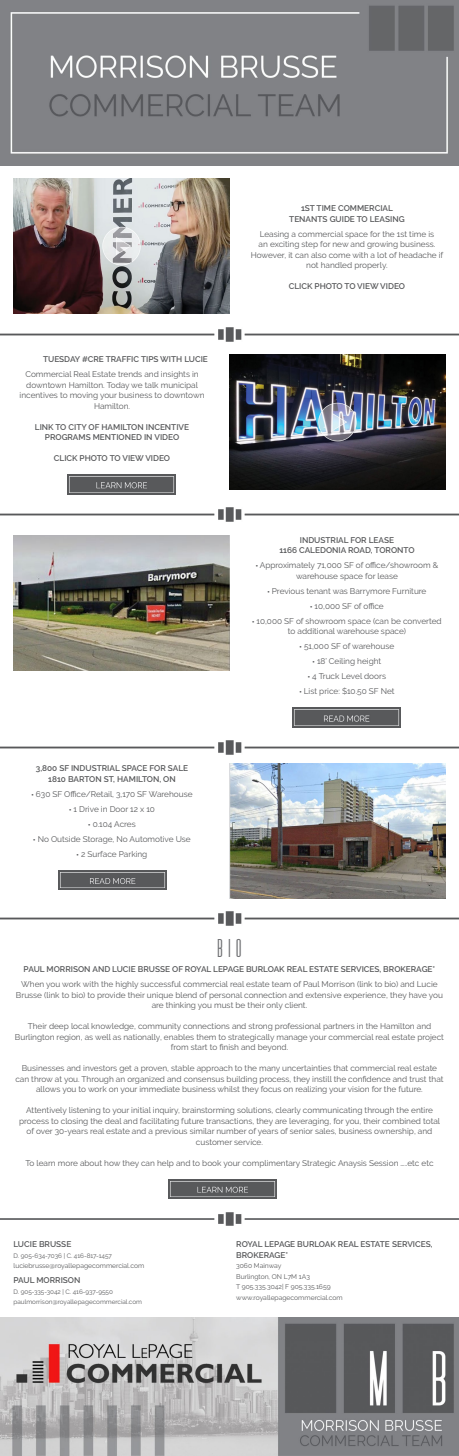
<style>
.page{position:relative;width:459px;height:1456px;background:#fff}
.page>*{position:absolute;margin:0;border:0;box-sizing:border-box;transform-origin:0 0}
.t1{font:22.5px "De Valencia";color:#6d6e71}
.t2{font:8.25px/10.5px "Raleway";color:#58595b;text-align:center}
.t3{font:600 8.25px/10.5px "Raleway";color:#58595b;text-align:center}
.t4{font:6.75px/10.5px "Raleway";color:#58595b}
.t5{font:6.38px/10.5px "Raleway";color:#58595b}
.s1{font-family:"Montserrat"}
</style>
<div class="page">
<img style="left:0;top:1318px;width:459px;height:138px">
<img style="left:0;top:0;width:459px;height:165px">
<img style="left:14px;top:179px;width:216px;height:135px">
<img style="left:230px;top:355px;width:216px;height:135px">
<img style="left:14px;top:535px;width:216px;height:135px">
<img style="left:230px;top:763px;width:216px;height:135px">
<img style="left:0;top:508px;width:459px;height:13px">
<img style="left:0;top:912px;width:459px;height:14px">
<img style="left:0;top:1212px;width:459px;height:14px">
<img style="left:0;top:327px;width:459px;height:14px">
<img style="left:0;top:741px;width:459px;height:13px">
<img style="left:169px;top:1179px;width:108px;height:19px">
<img style="left:293px;top:708px;width:108px;height:19px">
<img style="left:68px;top:475px;width:108px;height:19px">
<img style="left:58px;top:870px;width:108px;height:19px">
<p class="t3" style="left:43px;top:354px;width:166px">TUESDAY #CRE TRAFFIC TIPS WITH LUCIE</p>
<p class="t2" style="left:20px;top:369px;width:186px">Commercial Real Estate trends and insights in downtown Hamilton. Today we talk municipal incentives to moving your business to downtown Hamilton.</p>
<p class="t3" style="left:35px;top:422px;width:156px">LINK TO CITY OF HAMILTON INCENTIVE<br>PROGRAMS MENTIONED IN VIDEO</p>
<p class="t3" style="left:54px;top:453px;width:118px">CLICK PHOTO TO VIEW VIDEO</p>
<p class="t3" style="left:36px;top:763px;width:154px">3,800 SF INDUSTRIAL SPACE FOR SALE<br>1810 BARTON ST, HAMILTON, ON</p>
<p class="t2" style="left:32px;top:786px;width:162px;line-height:15px"><span class="s1">∙</span> 630 SF Office/Retail, 3,170 SF Warehouse <span class="s1">∙</span> 1 Drive in Door 12 x 10<br><span class="s1">∙</span> 0.104 Acres<br><span class="s1">∙</span> No Outside Storage, No Automotive Use <span class="s1">∙</span> 2 Surface Parking</p>
<p class="t3" style="left:289px;top:203px;width:117px">1ST TIME COMMERCIAL<br>TENANTS GUIDE TO LEASING</p>
<p class="t2" style="left:251px;top:228px;width:194px">Leasing a commercial space for the 1st time is<br>an exciting step for new and growing business.<br>However, it can also come with a lot of headache if not handled properly.</p>
<p class="t3" style="left:289px;top:281px;width:118px">CLICK PHOTO TO VIEW VIDEO</p>
<p class="t3" style="left:279px;top:535px;width:137px">INDUSTRIAL FOR LEASE<br>1166 CALEDONIA ROAD, TORONTO</p>
<p class="t2" style="left:256px;top:560px;width:184px"><span class="s1">∙</span> Approximately 71,000 SF of office/showroom &amp; warehouse space for lease</p>
<p class="t2" style="left:252px;top:583px;width:191px;line-height:15px"><span class="s1">∙</span> Previous tenant was Barrymore Furniture<br><span class="s1">∙</span> 10,000 SF of office<br><span class="s1">∙</span> 10,000 SF of showroom space (can be converted</p>
<p class="t2" style="left:288px;top:624px;width:120px;line-height:15px">to additional warehouse space) <span class="s1">∙</span> 51,000 SF of warehouse<br><span class="s1">∙</span> 18’ Ceiling height<br><span class="s1">∙</span> 4 Truck Level doors<br><span class="s1">∙</span> List price: $10.50 SF Net</p>
<h1 class="t1" style="left:213px;top:936px;width:34px">BIO</h1>
<p class="t3" style="left:24px;top:964px;width:413px">PAUL MORRISON AND LUCIE BRUSSE OF ROYAL LEPAGE BURLOAK REAL ESTATE SERVICES, BROKERAGE*</p>
<p class="t2" style="left:16px;top:979px;width:429px">When you work with the highly successful commercial real estate team of Paul Morrison (link to bio) and Lucie<br>Brusse (link to bio) to provide their unique blend of personal connection and extensive experience, they have you are thinking you must be their only client.</p>
<p class="t2" style="left:15px;top:1021px;width:431px">Their deep local knowledge, community connections and strong professional partners in the Hamilton and<br>Burlington region, as well as nationally, enables them to strategically manage your commercial real estate project from start to finish and beyond.</p>
<p class="t2" style="left:15px;top:1063px;width:430px">Businesses and investors get a proven, stable approach to the many uncertainties that commercial real estate can throw at you. Through an organized and consensus building process, they instill the confidence and trust that allows you to work on your immediate business whilst they focus on realizing your vision for the future.</p>
<p class="t2" style="left:19px;top:1105px;width:423px">Attentively listening to your initial inquiry, brainstorming solutions, clearly communicating through the entire process to closing the deal and facilitating future transactions, they are leveraging, for you, their combined total of over 30-years real estate and a previous similar number of years of senior sales, business ownership, and customer service.</p>
<p class="t2" style="left:25px;top:1157px;width:410px">To learn more about how they can help and to book your complimentary Strategic Anaysis Session …..etc etc</p>
<p class="t3" style="left:13px;top:1239px;width:59px">LUCIE BRUSSE</p>
<p class="t5" style="left:14px;top:1250px;width:100px">D. 905-634-7036 | C. 416-817-1457</p>
<p class="t4" style="left:14px;top:1260px;width:132px">luciebrusse@royallepagecommercial.com</p>
<p class="t3" style="left:14px;top:1275px;width:69px">PAUL MORRISON</p>
<p class="t5" style="left:14px;top:1286px;width:130px">D. 905-335-3042 | C. 416-937-9550 paulmorrison@royallepagecommercial.com</p>
<p class="t3" style="left:236px;top:1239px;width:198px;text-align:left">ROYAL LEPAGE BURLOAK REAL ESTATE SERVICES,<br>BROKERAGE*</p>
<p class="t4" style="left:236px;top:1260px;width:108px">3060 Mainway<br>Burlington, ON L7M 1A3<br>T 905.335.3042| F 905.335.1659 www.royallepagecommercial.com</p>
</div>
